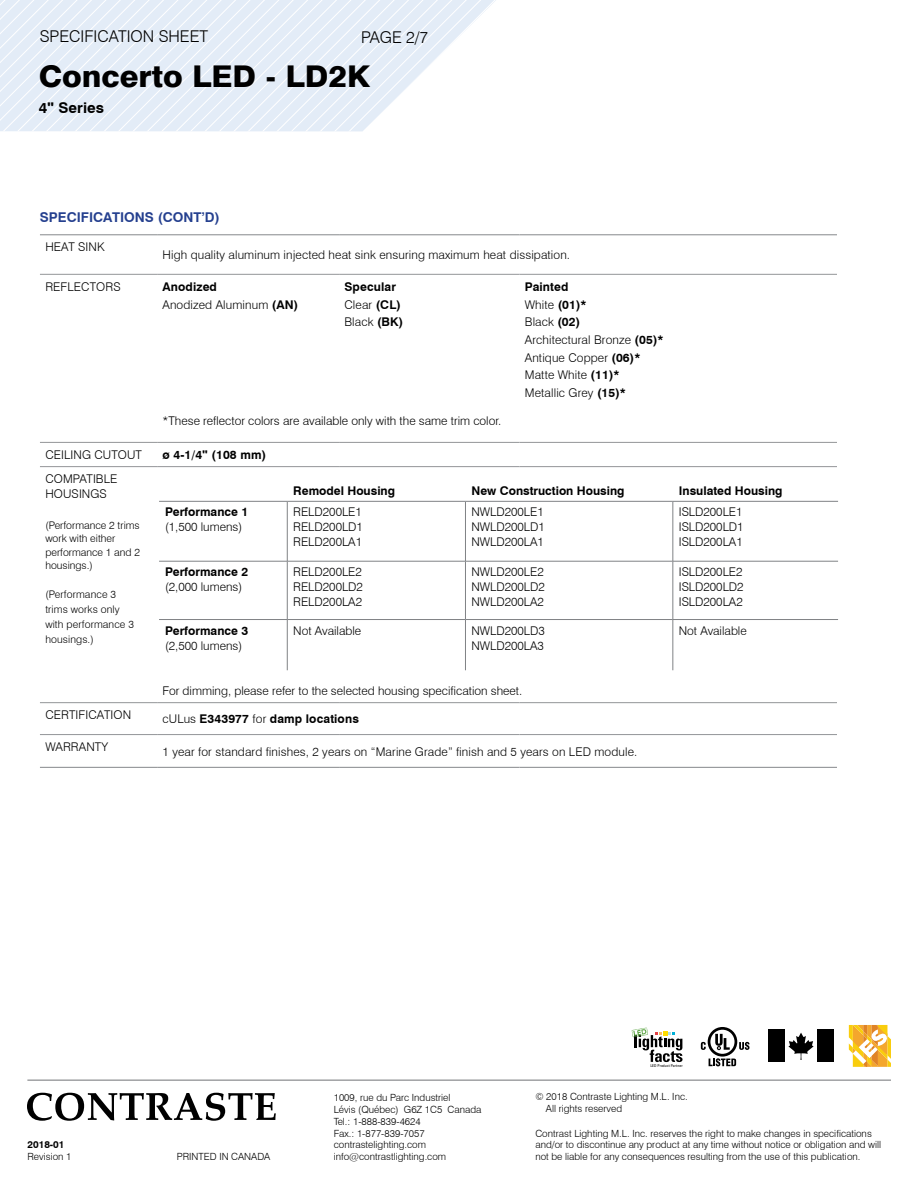
<style>
.page{position:relative;width:918px;height:1188px;background:#fff}
.page>*{position:absolute;margin:0;border:0;box-sizing:border-box;transform-origin:0 0}
.t1{font:800 30px "Swiss 721 BT";color:#000;scale:1.05 1}
.t2{font:300 16.2px "Swiss 721 BT";color:#000}
.t3{font:700 14.7px "Swiss 721 BT";color:#000}
.t4{font:700 13.5px "Swiss 721 BT";color:#25408f}
.t5{font:300 12px/15px "Swiss 721 BT";color:#000;text-align:justify}
.t6{font:700 12px/17.7px "Swiss 721 BT";color:#000}
.t7{font:300 10.5px/13.2px "Swiss 721 BT";color:#000}
.t8{font:300 9.9px/11.9px "Swiss 721 BT";color:#000}
.t9{font:700 9.9px "Swiss 721 BT";color:#000}
.t10{font:condensed 3.9px "Univers";color:#000}
.s1{font-family:"Arial"}
.s2{font-weight:700}
.s3{font-weight:300}
</style>
<div class="page">
<svg style="left:0;top:0;width:496px;height:131px"></svg>
<svg style="left:709px;top:1058px;width:27px;height:8px"></svg>
<svg style="left:739px;top:1042px;width:11px;height:8px"></svg>
<svg style="left:708px;top:1027px;width:29px;height:30px"></svg>
<svg style="left:710px;top:1030px;width:25px;height:24px"></svg>
<svg style="left:715px;top:1034px;width:15px;height:16px"></svg>
<svg style="left:701px;top:1042px;width:5px;height:8px"></svg>
<div style="left:817px;top:1029px;width:17px;height:33px;background:#000"></div>
<div style="left:768px;top:1029px;width:17px;height:33px;background:#000"></div>
<svg style="left:788px;top:1033px;width:26px;height:27px"></svg>
<svg style="left:849px;top:1025px;width:42px;height:42px"></svg>
<svg style="left:632px;top:1028px;width:51px;height:34px"></svg>
<hr style="left:27px;top:1080px;width:864px;height:1px;background:#808285">
<svg style="left:27px;top:1093px;width:249px;height:28px"></svg>
<hr style="left:40px;top:442px;width:117px;height:1px;background:#939598">
<hr style="left:157px;top:442px;width:182px;height:1px;background:#939598">
<hr style="left:339px;top:442px;width:180px;height:1px;background:#939598">
<hr style="left:519px;top:442px;width:318px;height:1px;background:#939598">
<hr style="left:40px;top:466px;width:117px;height:1px;background:#939598">
<hr style="left:157px;top:466px;width:182px;height:1px;background:#939598">
<hr style="left:339px;top:466px;width:180px;height:1px;background:#939598">
<hr style="left:519px;top:466px;width:318px;height:1px;background:#939598">
<hr style="left:40px;top:702px;width:117px;height:1px;background:#939598">
<hr style="left:157px;top:702px;width:182px;height:1px;background:#939598">
<hr style="left:339px;top:702px;width:180px;height:1px;background:#939598">
<hr style="left:519px;top:702px;width:318px;height:1px;background:#939598">
<hr style="left:40px;top:734px;width:117px;height:1px;background:#939598">
<hr style="left:157px;top:734px;width:182px;height:1px;background:#939598">
<hr style="left:339px;top:734px;width:180px;height:1px;background:#939598">
<hr style="left:519px;top:734px;width:318px;height:1px;background:#939598">
<hr style="left:40px;top:767px;width:117px;height:1px;background:#939598">
<hr style="left:157px;top:767px;width:182px;height:1px;background:#939598">
<hr style="left:339px;top:767px;width:180px;height:1px;background:#939598">
<hr style="left:519px;top:767px;width:318px;height:1px;background:#939598">
<hr style="left:40px;top:274px;width:117px;height:1px;background:#939598">
<hr style="left:157px;top:274px;width:182px;height:1px;background:#939598">
<hr style="left:339px;top:274px;width:180px;height:1px;background:#939598">
<hr style="left:519px;top:274px;width:318px;height:1px;background:#939598">
<hr style="left:40px;top:234px;width:117px;height:1px;background:#939598">
<hr style="left:157px;top:234px;width:182px;height:1px;background:#939598">
<hr style="left:339px;top:234px;width:180px;height:1px;background:#939598">
<hr style="left:519px;top:234px;width:318px;height:1px;background:#939598">
<hr style="left:159px;top:501px;width:128px;height:1px;background:#808285">
<hr style="left:287px;top:501px;width:178px;height:1px;background:#808285">
<hr style="left:287px;top:502px;width:1px;height:59px;background:#808285">
<hr style="left:465px;top:501px;width:208px;height:1px;background:#808285">
<hr style="left:465px;top:502px;width:1px;height:59px;background:#808285">
<hr style="left:673px;top:501px;width:165px;height:1px;background:#808285">
<hr style="left:673px;top:502px;width:1px;height:59px;background:#808285">
<hr style="left:159px;top:561px;width:128px;height:1px;background:#808285">
<hr style="left:287px;top:561px;width:178px;height:1px;background:#808285">
<hr style="left:287px;top:561px;width:1px;height:58px;background:#808285">
<hr style="left:465px;top:561px;width:208px;height:1px;background:#808285">
<hr style="left:465px;top:561px;width:1px;height:58px;background:#808285">
<hr style="left:673px;top:561px;width:165px;height:1px;background:#808285">
<hr style="left:673px;top:561px;width:1px;height:58px;background:#808285">
<hr style="left:159px;top:619px;width:128px;height:1px;background:#808285">
<hr style="left:287px;top:619px;width:178px;height:1px;background:#808285">
<hr style="left:287px;top:620px;width:1px;height:50px;background:#808285">
<hr style="left:465px;top:619px;width:208px;height:1px;background:#808285">
<hr style="left:465px;top:620px;width:1px;height:50px;background:#808285">
<hr style="left:673px;top:619px;width:165px;height:1px;background:#808285">
<hr style="left:673px;top:620px;width:1px;height:50px;background:#808285">
<h2 class="t2" style="left:40px;top:26px;width:170px">SPECIFICATION SHEET</h2>
<h2 class="t2" style="left:361px;top:27px;width:68px">PAGE 2/7</h2>
<h1 class="t1" style="left:39px;top:58px;width:317px">Concerto LED - LD2K</h1>
<p class="t3" style="left:39px;top:99px;width:67px">4<span class="s1">"</span> Series</p>
<p class="t4" style="left:40px;top:209px;width:181px">SPECIFICATIONS (CONT’D)</p>
<p class="t5" style="left:45px;top:240px;width:61px">HEAT SINK</p>
<p class="t5" style="left:163px;top:247px;width:409px">High quality aluminum injected heat sink ensuring maximum heat dissipation.</p>
<p class="t5" style="left:45px;top:279px;width:77px">REFLECTORS</p>
<p class="t5" style="left:163px;top:278px;width:137px;line-height:17.7px"><span class="s2">Anodized<br></span>Anodized Aluminum <span class="s2">(AN)</span></p>
<p class="t6" style="left:345px;top:278px;width:60px">Specular<br><span class="s3">Clear</span> (CL)<br><span class="s3">Black</span> (BK)</p>
<p class="t5" style="left:525px;top:278px;width:140px;line-height:17.7px;text-align:left"><span class="s2">Painted<br></span>White <span class="s2">(01)*<br></span>Black <span class="s2">(02)<br></span>Architectural Bronze <span class="s2">(05)*<br></span>Antique Copper <span class="s2">(06)*<br></span>Matte White <span class="s2">(11)*<br></span>Metallic Grey <span class="s2">(15)*</span></p>
<p class="t5" style="left:163px;top:413px;width:340px">*These reflector colors are available only with the same trim color.</p>
<p class="t5" style="left:45px;top:447px;width:98px">CEILING CUTOUT</p>
<p class="t6" style="left:163px;top:446px;width:105px">ø 4-1/4<span class="s1">"</span> (108 mm)</p>
<p class="t5" style="left:45px;top:471px;width:74px">COMPATIBLE<br>HOUSINGS</p>
<p class="t7" style="left:45px;top:519px;width:96px">(Performance 2 trims work with either performance 1 and 2 housings.)</p>
<p class="t7" style="left:45px;top:587px;width:90px;line-height:14.9px">(Performance 3 trims works only with performance 3 housings.)</p>
<p class="t6" style="left:293px;top:482px;width:103px">Remodel Housing</p>
<p class="t6" style="left:471px;top:482px;width:155px">New Construction Housing</p>
<p class="t6" style="left:679px;top:482px;width:105px">Insulated Housing</p>
<p class="t5" style="left:293px;top:505px;width:71px">RELD200LE1<br>RELD200LD1<br>RELD200LA1</p>
<p class="t5" style="left:471px;top:505px;width:75px">NWLD200LE1<br>NWLD200LD1<br>NWLD200LA1</p>
<p class="t5" style="left:679px;top:505px;width:66px">ISLD200LE1<br>ISLD200LD1<br>ISLD200LA1</p>
<p class="t6" style="left:165px;top:503px;width:85px">Performance 1</p>
<p class="t5" style="left:165px;top:520px;width:79px">(1,500 lumens)</p>
<p class="t5" style="left:293px;top:564px;width:71px">RELD200LE2<br>RELD200LD2<br>RELD200LA2</p>
<p class="t5" style="left:471px;top:564px;width:75px">NWLD200LE2<br>NWLD200LD2<br>NWLD200LA2</p>
<p class="t5" style="left:679px;top:564px;width:66px">ISLD200LE2<br>ISLD200LD2<br>ISLD200LA2</p>
<p class="t6" style="left:165px;top:563px;width:85px">Performance 2</p>
<p class="t5" style="left:165px;top:579px;width:79px">(2,000 lumens)</p>
<p class="t6" style="left:165px;top:621px;width:85px">Performance 3</p>
<p class="t5" style="left:165px;top:638px;width:79px">(2,500 lumens)</p>
<p class="t5" style="left:293px;top:623px;width:69px">Not Available</p>
<p class="t5" style="left:471px;top:623px;width:75px">NWLD200LD3<br>NWLD200LA3</p>
<p class="t5" style="left:679px;top:623px;width:69px">Not Available</p>
<p class="t5" style="left:163px;top:683px;width:361px">For dimming, please refer to the selected housing specification sheet.</p>
<p class="t5" style="left:45px;top:707px;width:87px">CERTIFICATION</p>
<p class="t6" style="left:163px;top:710px;width:198px"><span class="s3">cULus</span> E343977 <span class="s3">for</span> damp locations</p>
<p class="t5" style="left:45px;top:739px;width:64px">WARRANTY</p>
<p class="t5" style="left:163px;top:744px;width:476px">1 year for standard finishes, 2 years on “Marine Grade” finish and 5 years on LED module.</p>
<p class="t10" style="left:650px;top:1063px;width:34px">LED Product Partner</p>
<p class="t9" style="left:28px;top:1139px;width:38px">2018-01</p>
<p class="t8" style="left:28px;top:1151px;width:45px">Revision 1</p>
<p class="t8" style="left:177px;top:1151px;width:95px">PRINTED IN CANADA</p>
<p class="t8" style="left:334px;top:1091px;width:149px">1009, rue du Parc Industriel<br>Lévis (Québec) G6Z 1C5 Canada<br>Tel.: 1-888-839-4624<br>Fax.: 1-877-839-7057 contrastelighting.com info@contrastlighting.com</p>
<p class="t8" style="left:546px;top:1091px;width:143px;text-indent:-11px">© 2018 Contraste Lighting M.L. Inc.<br>All rights reserved</p>
<p class="t8" style="left:535px;top:1127px;width:347px">Contrast Lighting M.L. Inc. reserves the right to make changes in specifications and/or to discontinue any product at any time without notice or obligation and will not be liable for any consequences resulting from the use of this publication.</p>
</div>
